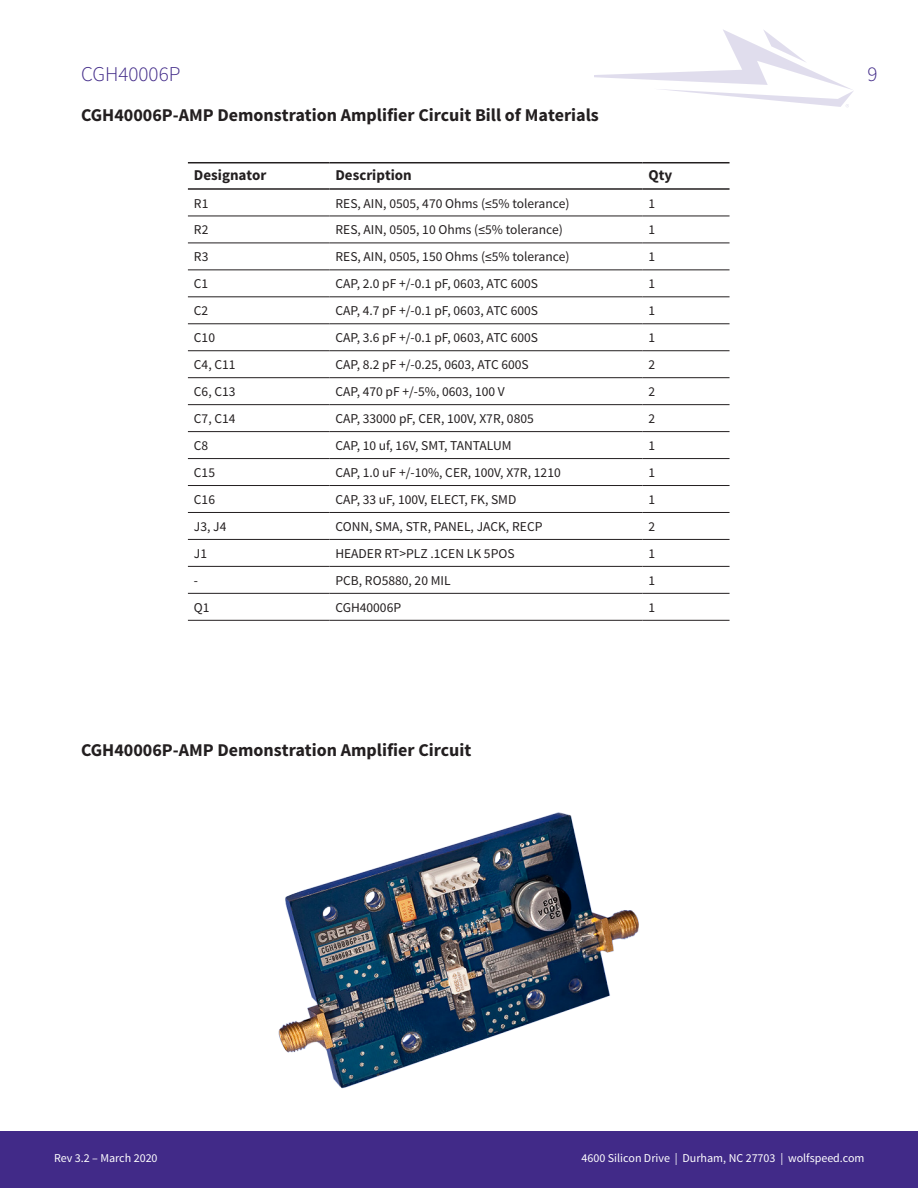
<style>
.page{position:relative;width:918px;height:1188px;background:#fff}
.page>*{position:absolute;margin:0;border:0;box-sizing:border-box;transform-origin:0 0}
.t1{font:300 21px "Source Sans Pro";color:#412a88}
.Section{font:700 18px "Source Sans Pro";color:#231f20}
.t2{font:700 15px "Source Sans Pro";color:#231f20}
.t3{font:13.5px "Source Sans Pro";color:#231f20}
.t4{font:12px "Source Sans Pro";color:#fff}
</style>
<div class="page">
<svg style="left:594px;top:29px;width:259px;height:78px"></svg>
<div style="left:0;top:1131px;width:918px;height:57px;background:#412a88"></div>
<hr style="left:188px;top:216px;width:141px;height:1px;background:#231f20">
<hr style="left:329px;top:216px;width:314px;height:1px;background:#231f20">
<hr style="left:643px;top:216px;width:87px;height:1px;background:#231f20">
<hr style="left:188px;top:243px;width:141px;height:1px;background:#231f20">
<hr style="left:329px;top:243px;width:314px;height:1px;background:#231f20">
<hr style="left:643px;top:243px;width:87px;height:1px;background:#231f20">
<hr style="left:188px;top:270px;width:141px;height:1px;background:#231f20">
<hr style="left:329px;top:270px;width:314px;height:1px;background:#231f20">
<hr style="left:643px;top:270px;width:87px;height:1px;background:#231f20">
<hr style="left:188px;top:297px;width:141px;height:1px;background:#231f20">
<hr style="left:329px;top:297px;width:314px;height:1px;background:#231f20">
<hr style="left:643px;top:297px;width:87px;height:1px;background:#231f20">
<hr style="left:188px;top:324px;width:141px;height:1px;background:#231f20">
<hr style="left:329px;top:324px;width:314px;height:1px;background:#231f20">
<hr style="left:643px;top:324px;width:87px;height:1px;background:#231f20">
<hr style="left:188px;top:350px;width:141px;height:1px;background:#231f20">
<hr style="left:329px;top:350px;width:314px;height:1px;background:#231f20">
<hr style="left:643px;top:350px;width:87px;height:1px;background:#231f20">
<hr style="left:188px;top:377px;width:141px;height:1px;background:#231f20">
<hr style="left:329px;top:377px;width:314px;height:1px;background:#231f20">
<hr style="left:643px;top:377px;width:87px;height:1px;background:#231f20">
<hr style="left:188px;top:404px;width:141px;height:1px;background:#231f20">
<hr style="left:329px;top:404px;width:314px;height:1px;background:#231f20">
<hr style="left:643px;top:404px;width:87px;height:1px;background:#231f20">
<hr style="left:188px;top:431px;width:141px;height:1px;background:#231f20">
<hr style="left:329px;top:431px;width:314px;height:1px;background:#231f20">
<hr style="left:643px;top:431px;width:87px;height:1px;background:#231f20">
<hr style="left:188px;top:458px;width:141px;height:1px;background:#231f20">
<hr style="left:329px;top:458px;width:314px;height:1px;background:#231f20">
<hr style="left:643px;top:458px;width:87px;height:1px;background:#231f20">
<hr style="left:188px;top:485px;width:141px;height:1px;background:#231f20">
<hr style="left:329px;top:485px;width:314px;height:1px;background:#231f20">
<hr style="left:643px;top:485px;width:87px;height:1px;background:#231f20">
<hr style="left:188px;top:512px;width:141px;height:1px;background:#231f20">
<hr style="left:329px;top:512px;width:314px;height:1px;background:#231f20">
<hr style="left:643px;top:512px;width:87px;height:1px;background:#231f20">
<hr style="left:188px;top:539px;width:141px;height:1px;background:#231f20">
<hr style="left:329px;top:539px;width:314px;height:1px;background:#231f20">
<hr style="left:643px;top:539px;width:87px;height:1px;background:#231f20">
<hr style="left:188px;top:566px;width:141px;height:1px;background:#231f20">
<hr style="left:329px;top:566px;width:314px;height:1px;background:#231f20">
<hr style="left:643px;top:566px;width:87px;height:1px;background:#231f20">
<hr style="left:188px;top:593px;width:141px;height:1px;background:#231f20">
<hr style="left:329px;top:593px;width:314px;height:1px;background:#231f20">
<hr style="left:643px;top:593px;width:87px;height:1px;background:#231f20">
<hr style="left:188px;top:620px;width:141px;height:1px;background:#231f20">
<hr style="left:329px;top:620px;width:314px;height:1px;background:#231f20">
<hr style="left:643px;top:620px;width:87px;height:1px;background:#231f20">
<hr style="left:188px;top:162px;width:141px;height:1px;background:#231f20">
<hr style="left:329px;top:162px;width:314px;height:1px;background:#231f20">
<hr style="left:643px;top:162px;width:87px;height:1px;background:#231f20">
<hr style="left:188px;top:188px;width:141px;height:2px;background:#231f20">
<hr style="left:329px;top:188px;width:314px;height:2px;background:#231f20">
<hr style="left:643px;top:188px;width:87px;height:2px;background:#231f20">
<img style="left:278px;top:813px;width:361px;height:276px">
<h1 class="t1" style="left:81px;top:61px;width:101px">CGH40006P</h1>
<h1 class="t1" style="left:867px;top:61px;width:12px">9</h1>
<p class="Section" style="left:81px;top:103px;width:519px">CGH40006P-AMP Demonstration Amplifier Circuit Bill of Materials</p>
<p class="t2" style="left:194px;top:165px;width:74px">Designator</p>
<p class="t2" style="left:335px;top:165px;width:78px">Description</p>
<p class="t2" style="left:649px;top:165px;width:25px">Qty</p>
<p class="t3" style="left:194px;top:195px;width:16px">R1</p>
<p class="t3" style="left:335px;top:195px;width:236px">RES, AIN, 0505, 470 Ohms (≤5% tolerance)</p>
<p class="t3" style="left:649px;top:195px;width:8px">1</p>
<p class="t3" style="left:194px;top:222px;width:16px">R2</p>
<p class="t3" style="left:335px;top:222px;width:229px">RES, AIN, 0505, 10 Ohms (≤5% tolerance)</p>
<p class="t3" style="left:649px;top:222px;width:8px">1</p>
<p class="t3" style="left:194px;top:249px;width:16px">R3</p>
<p class="t3" style="left:335px;top:249px;width:236px">RES, AIN, 0505, 150 Ohms (≤5% tolerance)</p>
<p class="t3" style="left:649px;top:249px;width:8px">1</p>
<p class="t3" style="left:194px;top:276px;width:16px">C1</p>
<p class="t3" style="left:335px;top:276px;width:204px">CAP, 2.0 pF +/-0.1 pF, 0603, ATC 600S</p>
<p class="t3" style="left:649px;top:276px;width:8px">1</p>
<p class="t3" style="left:194px;top:303px;width:16px">C2</p>
<p class="t3" style="left:335px;top:303px;width:204px">CAP, 4.7 pF +/-0.1 pF, 0603, ATC 600S</p>
<p class="t3" style="left:649px;top:303px;width:8px">1</p>
<p class="t3" style="left:194px;top:329px;width:23px">C10</p>
<p class="t3" style="left:335px;top:329px;width:204px">CAP, 3.6 pF +/-0.1 pF, 0603, ATC 600S</p>
<p class="t3" style="left:649px;top:329px;width:8px">1</p>
<p class="t3" style="left:194px;top:356px;width:43px">C4, C11</p>
<p class="t3" style="left:335px;top:356px;width:195px">CAP, 8.2 pF +/-0.25, 0603, ATC 600S</p>
<p class="t3" style="left:649px;top:356px;width:8px">2</p>
<p class="t3" style="left:194px;top:383px;width:43px">C6, C13</p>
<p class="t3" style="left:335px;top:383px;width:171px">CAP, 470 pF +/-5%, 0603, 100 V</p>
<p class="t3" style="left:649px;top:383px;width:8px">2</p>
<p class="t3" style="left:194px;top:410px;width:43px">C7, C14</p>
<p class="t3" style="left:335px;top:410px;width:200px">CAP, 33000 pF, CER, 100V, X7R, 0805</p>
<p class="t3" style="left:649px;top:410px;width:8px">2</p>
<p class="t3" style="left:194px;top:437px;width:16px">C8</p>
<p class="t3" style="left:335px;top:437px;width:178px">CAP, 10 uf, 16V, SMT, TANTALUM</p>
<p class="t3" style="left:649px;top:437px;width:8px">1</p>
<p class="t3" style="left:194px;top:464px;width:23px">C15</p>
<p class="t3" style="left:335px;top:464px;width:227px">CAP, 1.0 uF +/-10%, CER, 100V, X7R, 1210</p>
<p class="t3" style="left:649px;top:464px;width:8px">1</p>
<p class="t3" style="left:194px;top:491px;width:23px">C16</p>
<p class="t3" style="left:335px;top:491px;width:183px">CAP, 33 uF, 100V, ELECT, FK, SMD</p>
<p class="t3" style="left:649px;top:491px;width:8px">1</p>
<p class="t3" style="left:194px;top:518px;width:34px">J3, J4</p>
<p class="t3" style="left:335px;top:518px;width:209px">CONN, SMA, STR, PANEL, JACK, RECP</p>
<p class="t3" style="left:649px;top:518px;width:8px">2</p>
<p class="t3" style="left:194px;top:545px;width:15px">J1</p>
<p class="t3" style="left:335px;top:545px;width:181px">HEADER RT&gt;PLZ .1CEN LK 5POS</p>
<p class="t3" style="left:649px;top:545px;width:8px">1</p>
<p class="t3" style="left:194px;top:572px;width:6px">-</p>
<p class="t3" style="left:335px;top:572px;width:117px">PCB, RO5880, 20 MIL</p>
<p class="t3" style="left:649px;top:572px;width:8px">1</p>
<p class="t3" style="left:194px;top:599px;width:17px">Q1</p>
<p class="t3" style="left:335px;top:599px;width:67px">CGH40006P</p>
<p class="t3" style="left:649px;top:599px;width:8px">1</p>
<p class="Section" style="left:81px;top:738px;width:392px">CGH40006P-AMP Demonstration Amplifier Circuit</p>
<p class="t4" style="left:54px;top:1150px;width:105px">Rev 3.2 – March 2020</p>
<p class="t4" style="left:582px;top:1150px;width:284px">4600 Silicon Drive | Durham, NC 27703 | wolfspeed.com</p>
</div>
